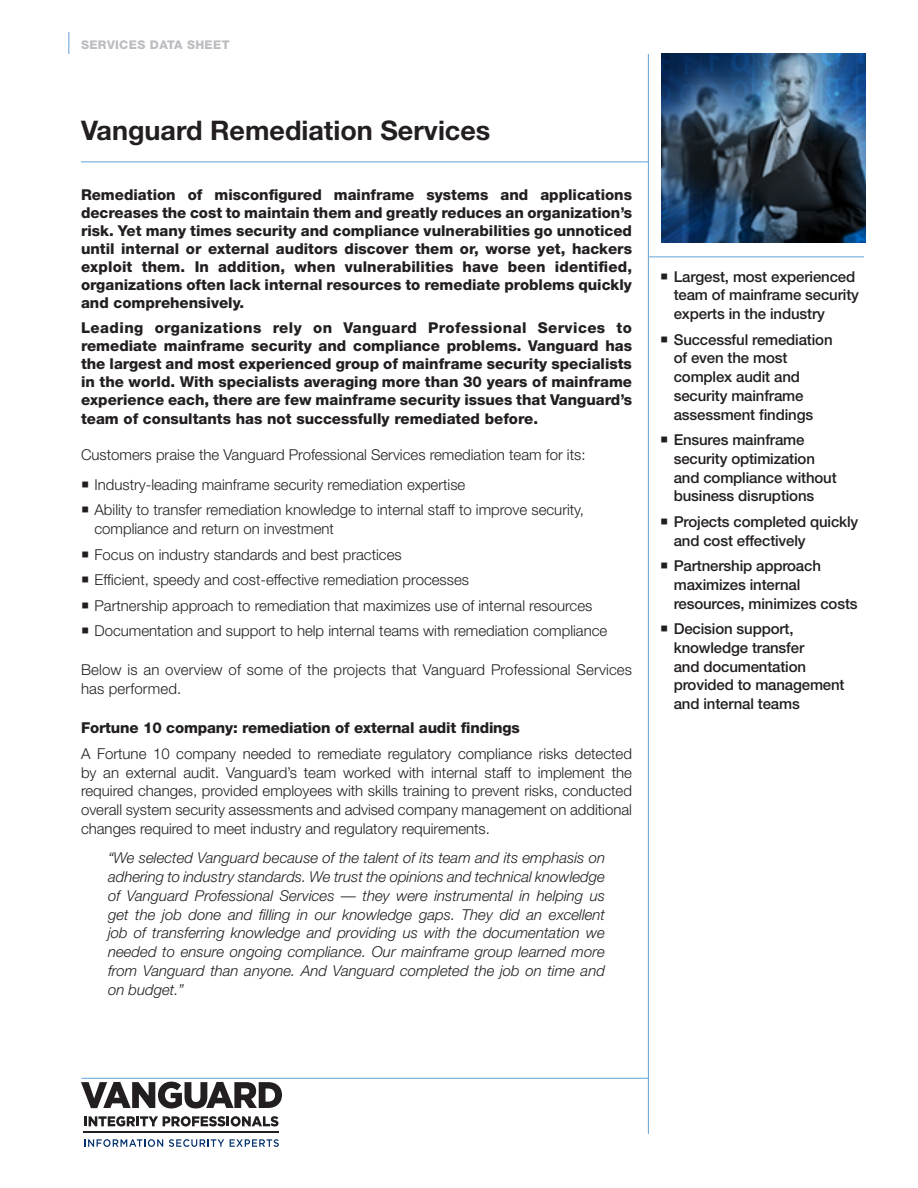
<style>
.page{position:relative;width:918px;height:1188px;background:#fff}
.page>*{position:absolute;margin:0;border:0;box-sizing:border-box;transform-origin:0 0}
.t1{font:700 27px "Helvetica Neue";color:#231f20}
.body{font:300 15px/18.8px "Helvetica Neue";color:#231f20}
.intro{font:800 15px/18px "Helvetica Neue";color:#231f20;text-align:justify}
.quote-indented{font:italic 300 15px/18.8px "Helvetica Neue";color:#231f20;text-align:justify}
.t2{font:500 15px/18.8px "Helvetica Neue";letter-spacing:-.01em;color:#231f20}
.subhead{font:800 15px "Helvetica Neue";letter-spacing:-.01em;color:#231f20}
.t3{font:800 12px "Helvetica Neue";letter-spacing:.03em;color:#bcbdc0}
</style>
<div class="page">
<img style="left:662px;top:53px;width:203px;height:190px">
<hr style="left:648px;top:54px;width:1px;height:1080px;background:#61a1d7">
<svg style="left:68px;top:32px;width:1px;height:22px"></svg>
<hr style="left:649px;top:256px;width:215px;height:1px;background:#61a1d7">
<hr style="left:81px;top:162px;width:567px;height:1px;background:#61a1d7">
<hr style="left:81px;top:1078px;width:567px;height:1px;background:#61a1d7">
<svg style="left:81px;top:1082px;width:201px;height:27px"></svg>
<svg style="left:84px;top:1116px;width:194px;height:11px"></svg>
<svg style="left:84px;top:1139px;width:79px;height:8px"></svg>
<svg style="left:169px;top:1139px;width:55px;height:8px"></svg>
<svg style="left:230px;top:1139px;width:49px;height:8px"></svg>
<hr style="left:83px;top:1131px;width:196px;height:2px;background:#231f20">
<p class="t3" style="left:81px;top:38px;width:150px">SERVICES DATA SHEET</p>
<p class="t1" style="left:81px;top:113px;width:411px">Vanguard Remediation Services</p>
<p class="intro" style="left:81px;top:186px;width:553px">Remediation of misconfigured mainframe systems and applications decreases the cost to maintain them and greatly reduces an organization’s risk. Yet many times security and compliance vulnerabilities go unnoticed until internal or external auditors discover them or, worse yet, hackers exploit them. In addition, when vulnerabilities have been identified, organizations often lack internal resources to remediate problems quickly and comprehensively.</p>
<p class="intro" style="left:81px;top:319px;width:553px">Leading organizations rely on Vanguard Professional Services to remediate mainframe security and compliance problems. Vanguard has the largest and most experienced group of mainframe security specialists in the world. With specialists averaging more than 30 years of mainframe experience each, there are few mainframe security issues that Vanguard’s team of consultants has not successfully remediated before.</p>
<p class="body" style="left:81px;top:445px;width:506px">Customers praise the Vanguard Professional Services remediation team for its:</p>
<p class="body" style="left:94px;top:475px;width:372px">Industry-leading mainframe security remediation expertise</p>
<p class="body" style="left:94px;top:500px;width:491px">Ability to transfer remediation knowledge to internal staff to improve security, compliance and return on investment</p>
<p class="body" style="left:94px;top:545px;width:309px">Focus on industry standards and best practices</p>
<p class="body" style="left:94px;top:570px;width:376px">Efficient, speedy and cost-effective remediation processes</p>
<p class="body" style="left:94px;top:596px;width:499px">Partnership approach to remediation that maximizes use of internal resources</p>
<p class="body" style="left:94px;top:621px;width:514px">Documentation and support to help internal teams with remediation compliance</p>
<p class="body" style="left:81px;top:660px;width:553px">Below is an overview of some of the projects that Vanguard Professional Services has performed.</p>
<p class="subhead" style="left:81px;top:719px;width:440px">Fortune 10 company: remediation of external audit findings</p>
<p class="body" style="left:81px;top:744px;width:553px;text-align:justify">A Fortune 10 company needed to remediate regulatory compliance risks detected by an external audit. Vanguard’s team worked with internal staff to implement the required changes, provided employees with skills training to prevent risks, conducted overall system security assessments and advised company management on additional changes required to meet industry and regulatory requirements.</p>
<p class="quote-indented" style="left:108px;top:849px;width:499px">“We selected Vanguard because of the talent of its team and its emphasis on adhering to industry standards. We trust the opinions and technical knowledge of Vanguard Professional Services — they were instrumental in helping us get the job done and filling in our knowledge gaps. They did an excellent job of transferring knowledge and providing us with the documentation we needed to ensure ongoing compliance. Our mainframe group learned more from Vanguard than anyone. And Vanguard completed the job on time and on budget.”</p>
<p class="t2" style="left:674px;top:267px;width:187px">Largest, most experienced team of mainframe security experts in the industry</p>
<p class="t2" style="left:674px;top:330px;width:160px">Successful remediation of even the most complex audit and security mainframe assessment findings</p>
<p class="t2" style="left:674px;top:430px;width:165px">Ensures mainframe security optimization and compliance without business disruptions</p>
<p class="t2" style="left:674px;top:512px;width:186px">Projects completed quickly and cost effectively</p>
<p class="t2" style="left:674px;top:556px;width:185px">Partnership approach maximizes internal resources, minimizes costs</p>
<p class="t2" style="left:674px;top:619px;width:172px">Decision support, knowledge transfer<br>and documentation provided to management and internal teams</p>
</div>
